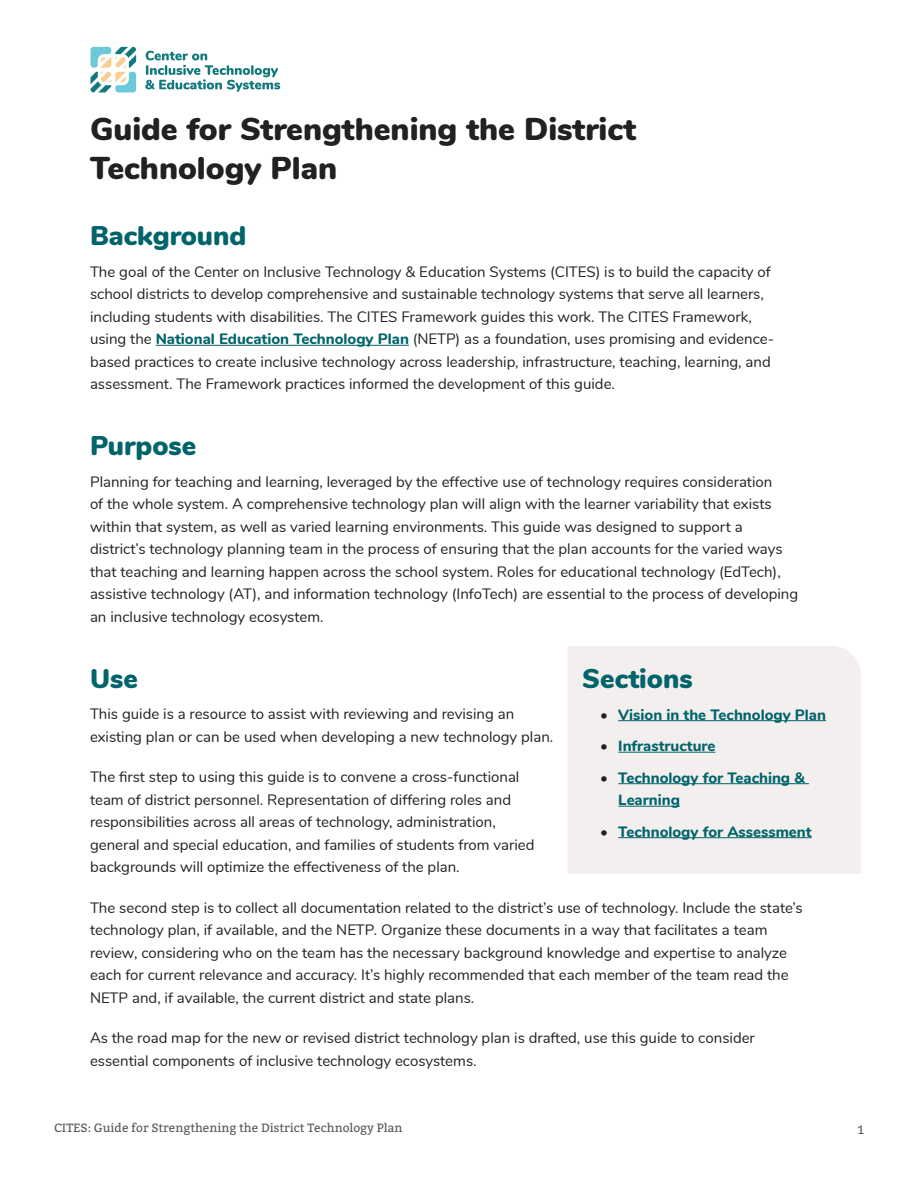
<style>
.page{position:relative;width:918px;height:1188px;background:#fff}
.page>*{position:absolute;margin:0;border:0;box-sizing:border-box;transform-origin:0 0}
.t1{font:900 31.5px/39px "Nunito";color:#212121}
.t2{font:900 27px "Nunito";color:#00646a}
.paragraph{font:15px/22.5px "Nunito";color:#212121}
.t3{font:800 15px/22.5px "Nunito";color:#00646a}
.t4{font:12px "Bitter";color:#58595b}
.s1{font-weight:800;color:#00646a}
.s2{font-weight:400;color:#212121}
</style>
<div class="page">
<hr style="left:156px;top:345px;width:253px;height:1px;background:#00646a">
<svg style="left:145px;top:50px;width:135px;height:42px"></svg>
<svg style="left:91px;top:47px;width:45px;height:45px"></svg>
<div style="left:567px;top:646px;width:294px;height:228px;background:#f3efee"></div>
<hr style="left:618px;top:720px;width:208px;height:1px;background:#00646a">
<hr style="left:618px;top:752px;width:97px;height:1px;background:#00646a">
<hr style="left:618px;top:783px;width:191px;height:1px;background:#00646a">
<hr style="left:618px;top:806px;width:62px;height:1px;background:#00646a">
<hr style="left:618px;top:837px;width:194px;height:1px;background:#00646a">
<h1 class="t1" style="left:90px;top:108px;width:548px">Guide for Strengthening the District<br>Technology Plan</h1>
<h2 class="t2" style="left:90px;top:216px;width:158px">Background</h2>
<p class="paragraph" style="left:90px;top:259px;width:686px">The goal of the Center on Inclusive Technology &amp; Education Systems (CITES) is to build the capacity of school districts to develop comprehensive and sustainable technology systems that serve all learners, including students with disabilities. The CITES Framework guides this work. The CITES Framework, using the <span class="s1">National Education Technology Plan</span> (NETP) as a foundation, uses promising and evidence&shy;based practices to create inclusive technology across leadership, infrastructure, teaching, learning, and assessment. The Framework practices informed the development of this guide.</p>
<h2 class="t2" style="left:90px;top:426px;width:108px">Purpose</h2>
<p class="paragraph" style="left:90px;top:469px;width:710px">Planning for teaching and learning, leveraged by the effective use of technology requires consideration<br>of the whole system. A comprehensive technology plan will align with the learner variability that exists within that system, as well as varied learning environments. This guide was designed to support a district’s technology planning team in the process of ensuring that the plan accounts for the varied ways that teaching and learning happen across the school system. Roles for educational technology (EdTech), assistive technology (AT), and information technology (InfoTech) are essential to the process of developing an inclusive technology ecosystem.</p>
<h2 class="t2" style="left:582px;top:659px;width:112px">Sections</h2>
<p class="t3" style="left:600px;top:702px;width:227px"><span class="s2">•</span> Vision in the Technology Plan</p>
<p class="t3" style="left:600px;top:734px;width:117px"><span class="s2">•</span> Infrastructure</p>
<p class="t3" style="left:618px;top:765px;width:188px;text-indent:-18px"><span class="s2">•</span> Technology for Teaching &amp;<br>Learning</p>
<p class="t3" style="left:600px;top:819px;width:213px"><span class="s2">•</span> Technology for Assessment</p>
<h2 class="t2" style="left:90px;top:658px;width:49px">Use</h2>
<p class="paragraph" style="left:90px;top:702px;width:465px">This guide is a resource to assist with reviewing and revising an existing plan or can be used when developing a new technology plan.</p>
<p class="paragraph" style="left:90px;top:765px;width:446px">The first step to using this guide is to convene a cross-functional team of district personnel. Representation of differing roles and responsibilities across all areas of technology, administration, general and special education, and families of students from varied backgrounds will optimize the effectiveness of the plan.</p>
<p class="paragraph" style="left:90px;top:895px;width:714px">The second step is to collect all documentation related to the district’s use of technology. Include the state’s technology plan, if available, and the NETP. Organize these documents in a way that facilitates a team review, considering who on the team has the necessary background knowledge and expertise to analyze each for current relevance and accuracy. It’s highly recommended that each member of the team read the NETP and, if available, the current district and state plans.</p>
<p class="paragraph" style="left:90px;top:1026px;width:666px">As the road map for the new or revised district technology plan is drafted, use this guide to consider essential components of inclusive technology ecosystems.</p>
<p class="t4" style="left:54px;top:1120px;width:350px">CITES: Guide for Strengthening the District Technology Plan</p>
<p class="t4" style="left:858px;top:1122px;width:8px">1</p>
</div>
